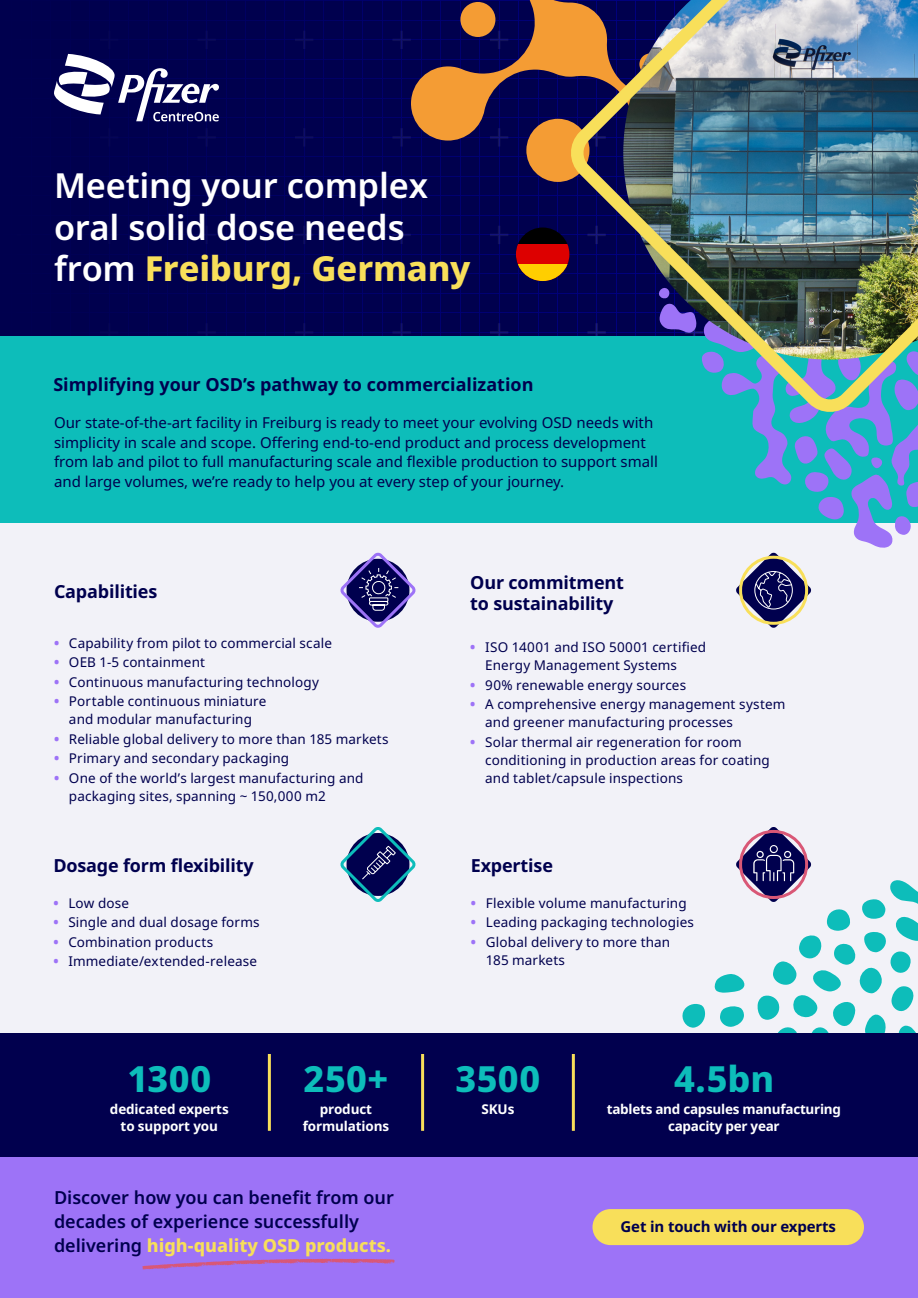
<style>
.page{position:relative;width:918px;height:1298px;background:#fff}
.page>*{position:absolute;margin:0;border:0;box-sizing:border-box;transform-origin:0 0}
.t1{font:800 36px "Noto Sans";letter-spacing:.01em;color:#0dbdba}
.t2{font:600 34.5px/41.4px "Noto Sans";letter-spacing:-.005em;color:#fff}
.t3{font:700 18px/21px "Noto Sans";letter-spacing:-.01em;color:#00004e}
.t4{font:600 18px/24px "Noto Sans";color:#00004e}
.t5{font:15px/19.5px "Noto Sans";color:#00004e}
.t6{font:700 15px "Noto Sans";letter-spacing:-.01em;color:#00004e}
.t7{font:13.5px/18px "Noto Sans";letter-spacing:.01em;color:#00004e}
.t8{font:700 13.5px/16.5px "Noto Sans";letter-spacing:-.015em;color:#fff;text-align:center}
.s1{font-weight:800;color:#f8df5a}
.s2{font-weight:800;color:#9d73f7}
</style>
<div class="page">
<div style="left:0;top:523px;width:918px;height:510px;background:#f2f2f8"></div>
<div style="left:0;top:335px;width:918px;height:188px;background:#0dbdba"></div>
<svg style="left:0;top:0;width:557px;height:335px;background:#00004f"></svg>
<svg style="left:54px;top:31px;width:165px;height:90px"></svg>
<div style="left:516px;top:227px;width:53px;height:54px;background:#000;border-radius:27px"></div>
<svg style="left:516px;top:245px;width:41px;height:19px"></svg>
<svg style="left:516px;top:264px;width:41px;height:17px"></svg>
<div style="left:526px;top:118px;width:64px;height:64px;background:#f49c34;border-radius:50%"></div>
<svg style="left:411px;top:0;width:146px;height:171px;background:#593946"></svg>
<svg style="left:557px;top:0;width:361px;height:336px;background:#625e72"></svg>
<svg style="left:340px;top:827px;width:76px;height:75px"></svg>
<svg style="left:340px;top:552px;width:76px;height:76px"></svg>
<img style="left:658px;top:63px;width:260px;height:565px">
<div style="left:754px;top:571px;width:39px;height:38px;border:1px solid #fff;border-radius:50%"></div>
<svg style="left:682px;top:827px;width:236px;height:206px"></svg>
<div style="left:0;top:1156px;width:918px;height:142px;background:#9d73f7"></div>
<div style="left:592px;top:1209px;width:272px;height:36px;background:#f8df5a;border-radius:18px"></div>
<svg style="left:143px;top:1258px;width:252px;height:11px"></svg>
<div style="left:0;top:1033px;width:918px;height:123px;background:#01004e"></div>
<hr style="left:268px;top:1054px;width:3px;height:76px;background:#f8df5a">
<hr style="left:421px;top:1054px;width:3px;height:76px;background:#f8df5a">
<hr style="left:572px;top:1054px;width:3px;height:76px;background:#f8df5a">
<h2 class="t2" style="left:54px;top:166px;width:418px">Meeting your complex oral solid dose needs from <span class="s1">Freiburg, Germany</span></h2>
<h3 class="t3" style="left:53px;top:374px;width:482px">Simplifying your OSD’s pathway to commercialization</h3>
<p class="t5" style="left:54px;top:413px;width:605px">Our state-of-the-art facility in Freiburg is ready to meet your evolving OSD needs with simplicity in scale and scope. Offering end-to-end product and process development from lab and pilot to full manufacturing scale and flexible production to support small and large volumes, we’re ready to help you at every step of your journey.</p>
<h3 class="t3" style="left:54px;top:581px;width:105px">Capabilities</h3>
<h3 class="t3" style="left:470px;top:573px;width:155px">Our commitment to sustainability</h3>
<p class="t7" style="left:54px;top:634px;width:279px"><span class="s2">•</span> Capability from pilot to commercial scale</p>
<p class="t7" style="left:54px;top:653px;width:153px"><span class="s2">•</span> OEB 1-5 containment</p>
<p class="t7" style="left:54px;top:673px;width:267px"><span class="s2">•</span> Continuous manufacturing technology</p>
<p class="t7" style="left:54px;top:692px;width:214px;text-align:center"><span class="s2">•</span> Portable continuous miniature and modular manufacturing</p>
<p class="t7" style="left:54px;top:730px;width:336px"><span class="s2">•</span> Reliable global delivery to more than 185 markets</p>
<p class="t7" style="left:54px;top:749px;width:237px"><span class="s2">•</span> Primary and secondary packaging</p>
<p class="t7" style="left:69px;top:769px;width:296px;text-indent:-15px"><span class="s2">•</span> One of the world’s largest manufacturing and packaging sites, spanning ~ 150,000 m2</p>
<p class="t7" style="left:485px;top:638px;width:222px;text-indent:-15px"><span class="s2">•</span> ISO 14001 and ISO 50001 certified<br>Energy Management Systems</p>
<p class="t7" style="left:470px;top:676px;width:218px"><span class="s2">•</span> 90% renewable energy sources</p>
<p class="t7" style="left:485px;top:695px;width:302px;text-indent:-15px"><span class="s2">•</span> A comprehensive energy management system and greener manufacturing processes</p>
<p class="t7" style="left:485px;top:733px;width:286px;text-indent:-15px"><span class="s2">•</span> Solar thermal air regeneration for room conditioning in production areas for coating and tablet/capsule inspections</p>
<h3 class="t3" style="left:53px;top:855px;width:202px">Dosage form flexibility</h3>
<h3 class="t3" style="left:471px;top:855px;width:84px">Expertise</h3>
<p class="t7" style="left:53px;top:894px;width:77px"><span class="s2">•</span> Low dose</p>
<p class="t7" style="left:53px;top:913px;width:208px"><span class="s2">•</span> Single and dual dosage forms</p>
<p class="t7" style="left:53px;top:933px;width:161px"><span class="s2">•</span> Combination products</p>
<p class="t7" style="left:53px;top:952px;width:205px"><span class="s2">•</span> Immediate/extended-release</p>
<p class="t7" style="left:471px;top:894px;width:217px"><span class="s2">•</span> Flexible volume manufacturing</p>
<p class="t7" style="left:471px;top:913px;width:225px"><span class="s2">•</span> Leading packaging technologies</p>
<p class="t7" style="left:486px;top:933px;width:186px;text-indent:-15px"><span class="s2">•</span> Global delivery to more than<br>185 markets</p>
<h1 class="t1" style="left:128px;top:1053px;width:85px">1300</h1>
<h1 class="t1" style="left:304px;top:1053px;width:86px">250+</h1>
<h1 class="t1" style="left:456px;top:1053px;width:86px">3500</h1>
<h1 class="t1" style="left:674px;top:1053px;width:102px">4.5bn</h1>
<p class="t8" style="left:110px;top:1101px;width:120px">dedicated experts to support you</p>
<p class="t8" style="left:303px;top:1101px;width:88px">product formulations</p>
<p class="t8" style="left:482px;top:1101px;width:34px">SKUs</p>
<p class="t8" style="left:607px;top:1101px;width:236px">tablets and capsules manufacturing capacity per year</p>
<h3 class="t4" style="left:54px;top:1185px;width:342px">Discover how you can benefit from our decades of experience successfully delivering <span class="s1">high-quality OSD products.</span></h3>
<p class="t6" style="left:621px;top:1216px;width:217px">Get in touch with our experts</p>
</div>
